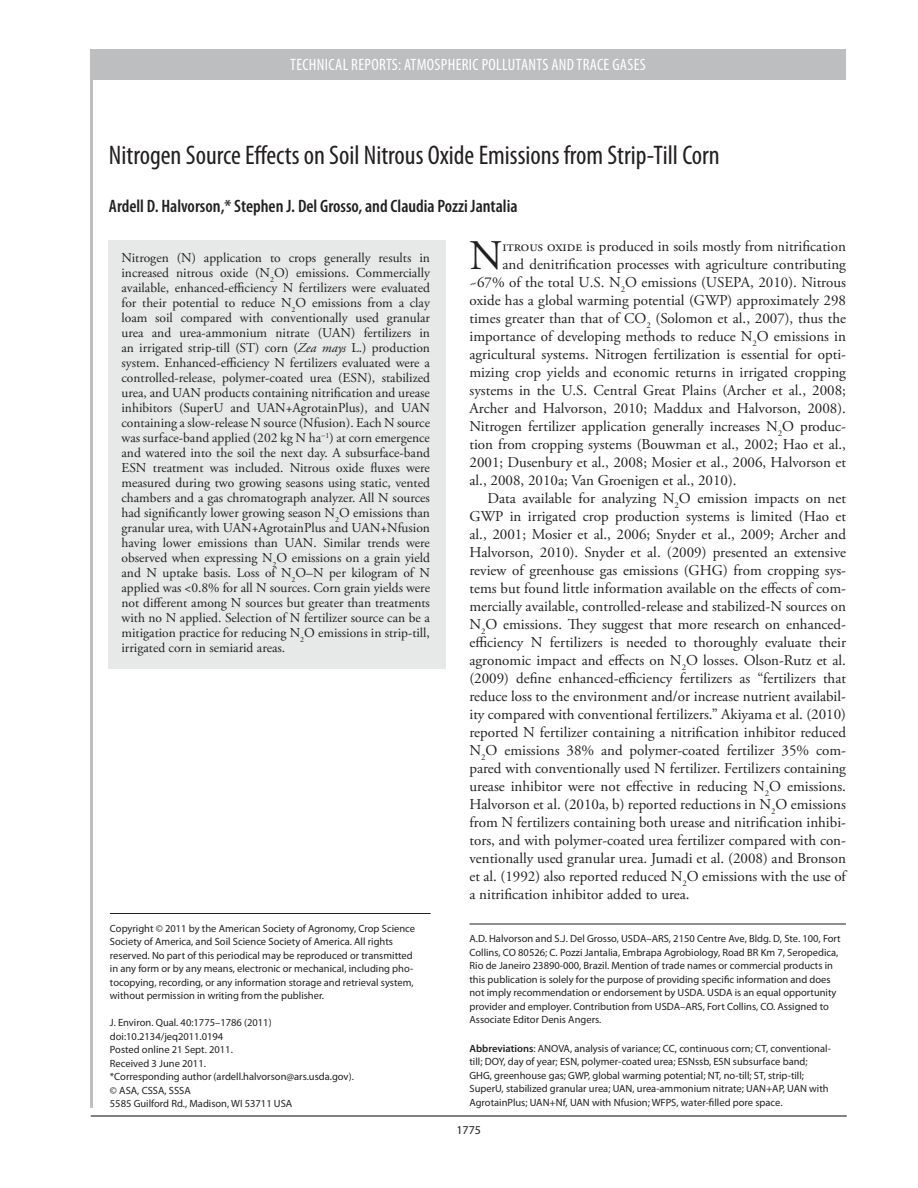
<style>
.page{position:relative;width:918px;height:1188px;background:#fff}
.page>*{position:absolute;margin:0;border:0;box-sizing:border-box;transform-origin:0 0}
.t1{font:42.15px "Adobe Garamond Pro";color:#231f20}
.t2{font:condensed 27px "Myriad Pro";color:#231f20}
.t3{font:600 condensed 18px "Myriad Pro";color:#231f20}
.t4{font:condensed 16.5px "Myriad Pro";letter-spacing:.02em;color:#fff}
.t5{font:15px "Adobe Garamond Pro";color:#231f20}
.t6{font:13.5px/15px "Adobe Garamond Pro";color:#231f20;text-align:justify}
.t7{font:12px "Myriad Pro";color:#231f20}
.t8{font:10.5px/13.5px "Myriad Pro";color:#231f20}
.s1{font-style:italic}
.s2{font-weight:600}
</style>
<div class="page">
<hr style="left:90px;top:79px;width:3px;height:1029px;background:#bcbec0">
<hr style="left:91px;top:1115px;width:756px;height:2px;background:#231f20">
<div style="left:109px;top:240px;width:337px;height:429px;background:#e7e8e8"></div>
<div style="left:90px;top:50px;width:756px;height:30px;background:#bcbec0"></div>
<hr style="left:470px;top:924px;width:376px;height:1px;background:#231f20">
<hr style="left:110px;top:913px;width:321px;height:1px;background:#231f20">
<p class="t4" style="left:290px;top:58px;width:357px">TECHNICAL REPORTS: ATMOSPHERIC POLLUTANTS AND TRACE GASES</p>
<h2 class="t2" style="left:109px;top:144px;width:612px">Nitrogen Source Effects on Soil Nitrous Oxide Emissions from Strip-Till Corn</h2>
<p class="t3" style="left:109px;top:200px;width:410px">Ardell D. Halvorson,* Stephen J. Del Grosso, and Claudia Pozzi Jantalia</p>
<h1 class="t1" style="left:470px;top:239px;width:35px">N</h1>
<p class="t5" style="left:503px;top:240px;width:345px">itrous oxide is produced in soils mostly from nitrification</p>
<p class="t6" style="left:121px;top:252px;width:310px">Nitrogen (N) application to crops generally results in increased nitrous oxide (N<sub>2</sub>O) emissions. Commercially available, enhanced-efficiency N fertilizers were evaluated for their potential to reduce N<sub>2</sub>O emissions from a clay loam soil compared with conventionally used granular urea and urea-ammonium nitrate (UAN) fertilizers in an irrigated strip-till (ST) corn (<span class="s1">Zea mays</span> L.) production system. Enhanced-efficiency N fertilizers evaluated were a controlled-release, polymer-coated urea (ESN), stabilized urea, and UAN products containing nitrification and urease inhibitors (SuperU and UAN+AgrotainPlus), and UAN containing a slow-release N source (Nfusion). Each N source was surface-band applied (202 kg N ha−<sup>1</sup>) at corn emergence and watered into the soil the next day. A subsurface-band ESN treatment was included. Nitrous oxide fluxes were measured during two growing seasons using static, vented chambers and a gas chromatograph analyzer. All N sources had significantly lower growing season N<sub>2</sub>O emissions than granular urea, with UAN+AgrotainPlus and UAN+Nfusion having lower emissions than UAN. Similar trends were observed when expressing N<sub>2</sub>O emissions on a grain yield and N uptake basis. Loss of N<sub>2</sub>O–N per kilogram of N applied was &lt;0.8% for all N sources. Corn grain yields were not different among N sources but greater than treatments with no N applied. Selection of N fertilizer source can be a mitigation practice for reducing N<sub>2</sub>O emissions in strip-till, irrigated corn in semiarid areas.</p>
<p class="t5" style="left:503px;top:258px;width:345px">and denitrification processes with agriculture contributing</p>
<p class="t5" style="left:470px;top:276px;width:378px">~67% of the total U.S. N<sub>2</sub>O emissions (USEPA, 2010). Nitrous</p>
<p class="t5" style="left:470px;top:294px;width:378px">oxide has a global warming potential (GWP) approximately 298</p>
<p class="t5" style="left:470px;top:312px;width:378px">times greater than that of CO<sub>2</sub> (Solomon et al., 2007), thus the</p>
<p class="t5" style="left:470px;top:330px;width:378px">importance of developing methods to reduce N<sub>2</sub>O emissions in</p>
<p class="t5" style="left:470px;top:348px;width:378px">agricultural systems. Nitrogen fertilization is essential for opti-</p>
<p class="t5" style="left:470px;top:366px;width:378px">mizing crop yields and economic returns in irrigated cropping</p>
<p class="t5" style="left:470px;top:384px;width:378px">systems in the U.S. Central Great Plains (Archer et al., 2008;</p>
<p class="t5" style="left:470px;top:402px;width:378px">Archer and Halvorson, 2010; Maddux and Halvorson, 2008).</p>
<p class="t5" style="left:470px;top:420px;width:378px">Nitrogen fertilizer application generally increases N<sub>2</sub>O produc-</p>
<p class="t5" style="left:470px;top:438px;width:378px">tion from cropping systems (Bouwman et al., 2002; Hao et al.,</p>
<p class="t5" style="left:470px;top:456px;width:378px">2001; Dusenbury et al., 2008; Mosier et al., 2006, Halvorson et</p>
<p class="t5" style="left:470px;top:474px;width:269px">al., 2008, 2010a; Van Groenigen et al., 2010).</p>
<p class="t5" style="left:488px;top:492px;width:360px">Data available for analyzing N<sub>2</sub>O emission impacts on net</p>
<p class="t5" style="left:470px;top:510px;width:378px">GWP in irrigated crop production systems is limited (Hao et</p>
<p class="t5" style="left:470px;top:528px;width:378px">al., 2001; Mosier et al., 2006; Snyder et al., 2009; Archer and</p>
<p class="t5" style="left:470px;top:546px;width:378px">Halvorson, 2010). Snyder et al. (2009) presented an extensive</p>
<p class="t5" style="left:470px;top:564px;width:378px">review of greenhouse gas emissions (GHG) from cropping sys-</p>
<p class="t5" style="left:470px;top:582px;width:378px">tems but found little information available on the effects of com-</p>
<p class="t5" style="left:470px;top:600px;width:378px">mercially available, controlled-release and stabilized-N sources on</p>
<p class="t5" style="left:470px;top:618px;width:378px">N<sub>2</sub>O emissions. They suggest that more research on enhanced-</p>
<p class="t5" style="left:470px;top:636px;width:378px">efficiency N fertilizers is needed to thoroughly evaluate their</p>
<p class="t5" style="left:470px;top:654px;width:378px">agronomic impact and effects on N<sub>2</sub>O losses. Olson-Rutz et al.</p>
<p class="t5" style="left:470px;top:672px;width:378px">(2009) define enhanced-efficiency fertilizers as “fertilizers that</p>
<p class="t5" style="left:469px;top:690px;width:378px">reduce loss to the environment and/or increase nutrient availabil-</p>
<p class="t5" style="left:469px;top:708px;width:378px">ity compared with conventional fertilizers.” Akiyama et al. (2010)</p>
<p class="t5" style="left:469px;top:726px;width:378px">reported N fertilizer containing a nitrification inhibitor reduced</p>
<p class="t5" style="left:469px;top:744px;width:378px">N<sub>2</sub>O emissions 38% and polymer-coated fertilizer 35% com-</p>
<p class="t5" style="left:470px;top:762px;width:378px">pared with conventionally used N fertilizer. Fertilizers containing</p>
<p class="t5" style="left:470px;top:780px;width:378px">urease inhibitor were not effective in reducing N<sub>2</sub>O emissions.</p>
<p class="t5" style="left:470px;top:798px;width:378px">Halvorson et al. (2010a, b) reported reductions in N<sub>2</sub>O emissions</p>
<p class="t5" style="left:469px;top:816px;width:378px">from N fertilizers containing both urease and nitrification inhibi-</p>
<p class="t5" style="left:469px;top:834px;width:378px">tors, and with polymer-coated urea fertilizer compared with con-</p>
<p class="t5" style="left:469px;top:852px;width:378px">ventionally used granular urea. Jumadi et al. (2008) and Bronson</p>
<p class="t5" style="left:469px;top:870px;width:378px">et al. (1992) also reported reduced N<sub>2</sub>O emissions with the use of</p>
<p class="t5" style="left:470px;top:888px;width:222px">a nitrification inhibitor added to urea.</p>
<p class="t8" style="left:110px;top:923px;width:307px">Copyright © 2011 by the American Society of Agronomy, Crop Science Society of America, and Soil Science Society of America. All rights reserved. No part of this periodical may be reproduced or transmitted in any form or by any means, electronic or mechanical, including pho&shy;tocopying, recording, or any information storage and retrieval system, without permission in writing from the publisher.</p>
<p class="t8" style="left:110px;top:1017px;width:245px">J. Environ. Qual. 40:1775–1786 (2011) doi:10.2134/jeq2011.0194<br>Posted online 21 Sept. 2011.<br>Received 3 June 2011.<br>*Corresponding author (ardell.halvorson@ars.usda.gov). © ASA, CSSA, SSSA<br>5585 Guilford Rd., Madison, WI 53711 USA</p>
<p class="t8" style="left:470px;top:933px;width:373px">A.D. Halvorson and S.J. Del Grosso, USDA–ARS, 2150 Centre Ave, Bldg. D, Ste. 100, Fort Collins, CO 80526; C. Pozzi Jantalia, Embrapa Agrobiology, Road BR Km 7, Seropedica, Rio de Janeiro 23890-000, Brazil. Mention of trade names or commercial products in this publication is solely for the purpose of providing specific information and does not imply recommendation or endorsement by USDA. USDA is an equal opportunity provider and employer. Contribution from USDA–ARS, Fort Collins, CO. Assigned to Associate Editor Denis Angers.</p>
<p class="t8" style="left:470px;top:1043px;width:363px"><span class="s2">Abbreviations</span>: ANOVA, analysis of variance; CC, continuous corn; CT, conventional&shy;till; DOY, day of year; ESN, polymer-coated urea; ESNssb, ESN subsurface band; GHG, greenhouse gas; GWP, global warming potential; NT, no-till; ST, strip-till; SuperU, stabilized granular urea; UAN, urea-ammonium nitrate; UAN+AP, UAN with AgrotainPlus; UAN+Nf, UAN with Nfusion; WFPS, water-filled pore space.</p>
<p class="t7" style="left:456px;top:1125px;width:26px">1775</p>
</div>
